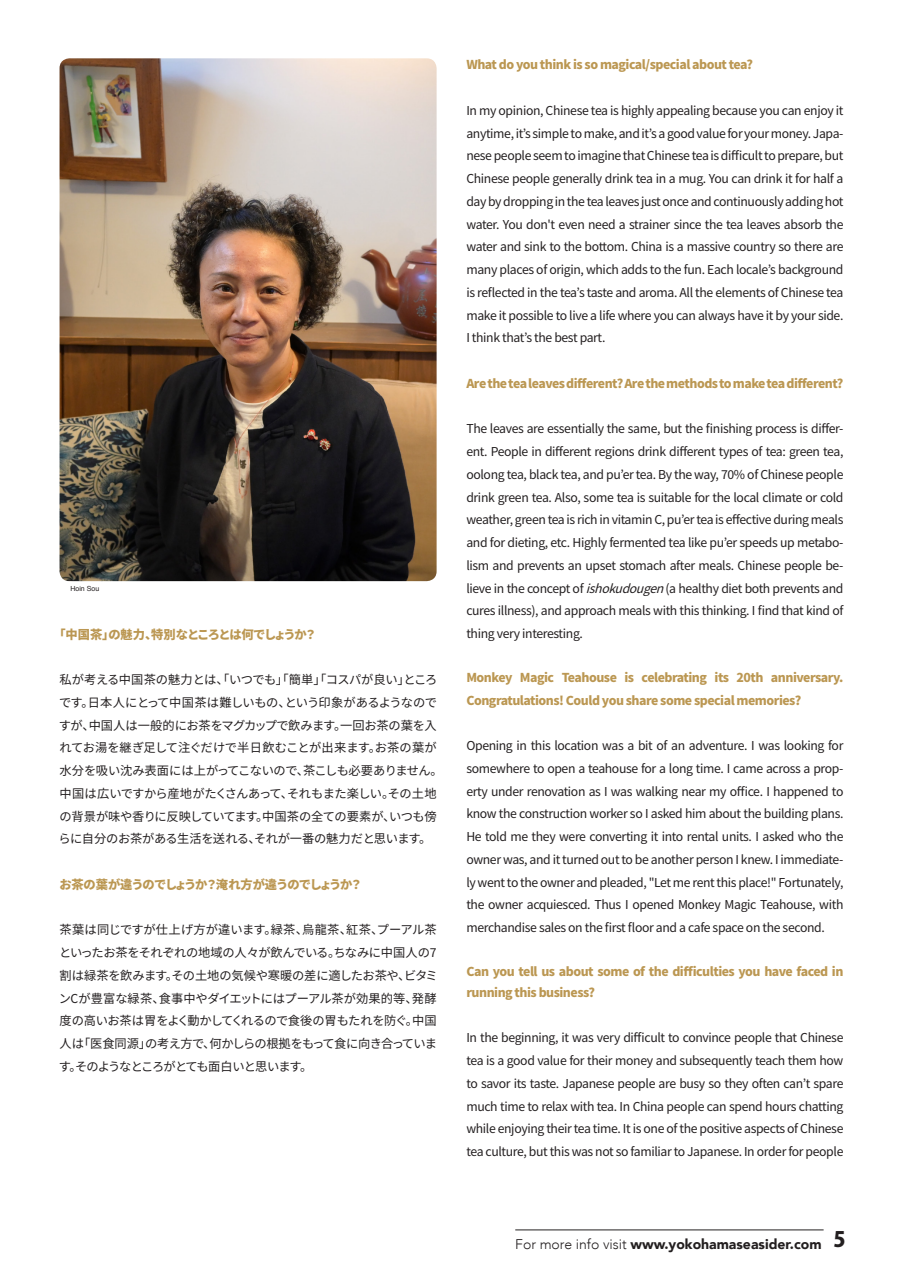
<style>
.page{position:relative;width:903px;height:1275px;background:#fff}
.page>*{position:absolute;margin:0;border:0;box-sizing:border-box;transform-origin:0 0}
.t1{font:900 14px "Avenir";color:#231f20}
.t2{font:12.25px/22.8px "Source Han Sans";letter-spacing:-.03em;color:#231f20;text-align:justify}
.t3{font:800 12.25px/22.8px "Source Han Sans";letter-spacing:-.04em;color:#bb9752}
.t4{font:800 12.25px "Source Han Sans";letter-spacing:-.07em;color:#bb9752}
.t5{font:800 12.25px "Source Han Sans";letter-spacing:-.08em;color:#bb9752}
.t6{font:7px "Helvetica";color:#231f20}
.s1{font-style:italic}
.s2{font-weight:300}
</style>
<div class="page">
<img style="left:60px;top:58px;width:377px;height:523px">
<hr style="left:515px;top:1229px;width:308px;height:1px;background:#231f20">
<p class="t6" style="left:70px;top:584px;width:30px">Hoin Sou</p>
<p class="t5" style="left:54px;top:627px;width:265px">「中国茶」の魅力、特別なところとは何でしょうか？</p>
<p class="t2" style="left:59px;top:668px;width:386px;text-align:left">私が考える中国茶の魅力とは、「いつでも」「簡単」「コスパが良い」ところです。日本人にとって中国茶は難しいもの、という印象があるようなのですが、中国人は一般的にお茶をマグカップで飲みます。一回お茶の葉を入れてお湯を継ぎ足して注ぐだけで半日飲むことが出来ます。お茶の葉が水分を吸い沈み表面には上がってこないので、茶こしも必要ありません。中国は広いですから産地がたくさんあって、それもまた楽しい。その土地の背景が味や香りに反映していてます。中国茶の全ての要素が、いつも傍らに自分のお茶がある生活を送れる、それが一番の魅力だと思います。</p>
<p class="t4" style="left:59px;top:877px;width:305px">お茶の葉が違うのでしょうか？淹れ方が違うのでしょうか？</p>
<p class="t2" style="left:59px;top:919px;width:380px">茶葉は同じですが仕上げ方が違います。緑茶、烏龍茶、紅茶、プーアル茶といったお茶をそれぞれの地域の人々が飲んでいる。ちなみに中国人の7割は緑茶を飲みます。その土地の気候や寒暖の差に適したお茶や、ビタミンCが豊富な緑茶、食事中やダイエットにはプーアル茶が効果的等、発酵度の高いお茶は胃をよく動かしてくれるので食後の胃もたれを防ぐ。中国人は「医食同源」の考え方で、何かしらの根拠をもって食に向き合っています。そのようなところがとても面白いと思います。</p>
<p class="t3" style="left:466px;top:54px;width:288px">What do you think is so magical/special about tea?</p>
<p class="t2" style="left:466px;top:99px;width:379px">In my opinion, Chinese tea is highly appealing because you can enjoy it anytime, it’s simple to make, and it’s a good value for your money. Japa&shy;nese people seem to imagine that Chinese tea is difficult to prepare, but Chinese people generally drink tea in a mug. You can drink it for half a day by dropping in the tea leaves just once and continuously adding hot water. You don't even need a strainer since the tea leaves absorb the water and sink to the bottom. China is a massive country so there are many places of origin, which adds to the fun. Each locale’s background is reflected in the tea’s taste and aroma. All the elements of Chinese tea make it possible to live a life where you can always have it by your side.<br>I think that’s the best part.</p>
<p class="t3" style="left:466px;top:372px;width:379px">Are the tea leaves different? Are the methods to make tea different?</p>
<p class="t2" style="left:466px;top:418px;width:379px">The leaves are essentially the same, but the finishing process is differ&shy;ent. People in different regions drink different types of tea: green tea, oolong tea, black tea, and pu’er tea. By the way, 70% of Chinese people drink green tea. Also, some tea is suitable for the local climate or cold weather, green tea is rich in vitamin C, pu’er tea is effective during meals and for dieting, etc. Highly fermented tea like pu’er speeds up metabo&shy;lism and prevents an upset stomach after meals. Chinese people be&shy;lieve in the concept of <span class="s1">ishokudougen</span>(a healthy diet both prevents and cures illness), and approach meals with this thinking. I find that kind of thing very interesting.</p>
<p class="t3" style="left:466px;top:666px;width:379px">Monkey Magic Teahouse is celebrating its 20th anniversary.<br>Congratulations! Could you share some special memories?</p>
<p class="t2" style="left:466px;top:734px;width:379px">Opening in this location was a bit of an adventure. I was looking for somewhere to open a teahouse for a long time. I came across a prop&shy;erty under renovation as I was walking near my office. I happened to know the construction worker so I asked him about the building plans.<br>He told me they were converting it into rental units. I asked who the owner was, and it turned out to be another person I knew. I immediate&shy;ly went to the owner and pleaded, "Let me rent this place!" Fortunately, the owner acquiesced. Thus I opened Monkey Magic Teahouse, with merchandise sales on the first floor and a cafe space on the second.</p>
<p class="t3" style="left:466px;top:961px;width:379px;line-height:21px">Can you tell us about some of the difficulties you have faced in running this business?</p>
<p class="t2" style="left:466px;top:1027px;width:379px">In the beginning, it was very difficult to convince people that Chinese tea is a good value for their money and subsequently teach them how to savor its taste. Japanese people are busy so they often can’t spare much time to relax with tea. In China people can spend hours chatting while enjoying their tea time. It is one of the positive aspects of Chinese tea culture, but this was not so familiar to Japanese. In order for people</p>
<p class="t1" style="left:515px;top:1232px;width:332px"><span class="s2">For more info visit</span> www.yokohamaseasider.com <sup>5</sup></p>
</div>
